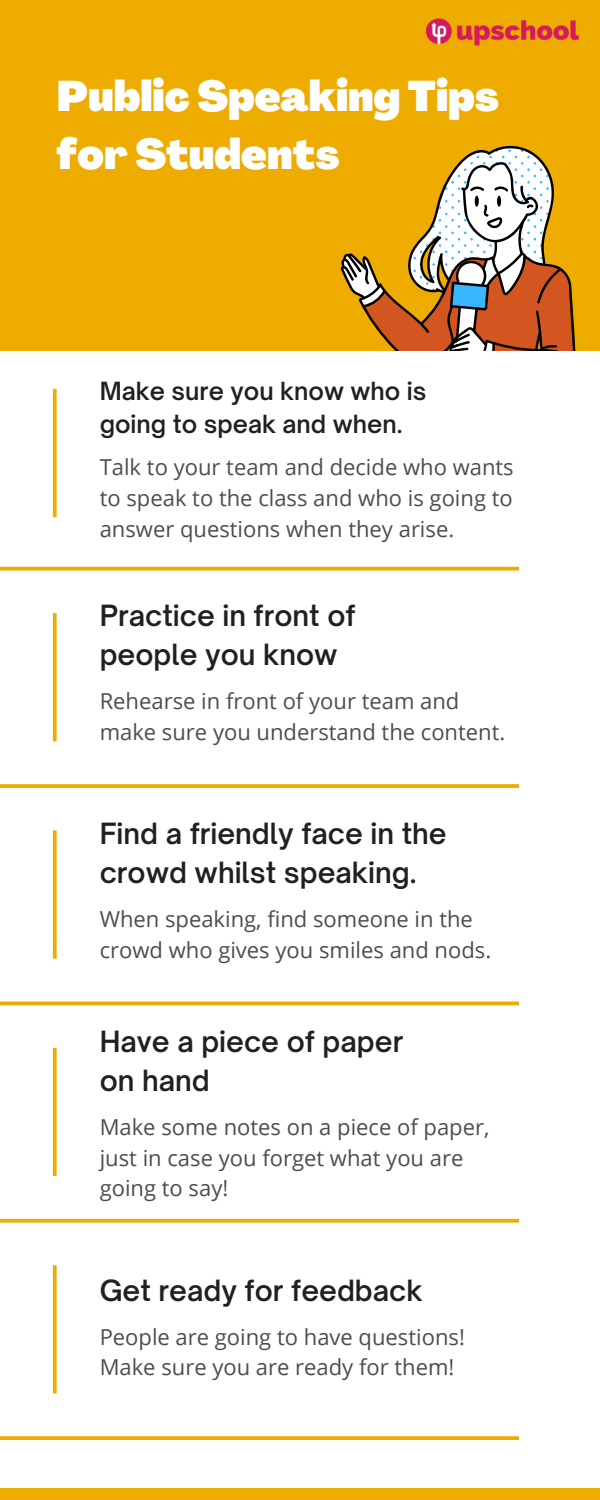
<style>
.page{position:relative;width:600px;height:1500px;background:#eeab00}
.page>*{position:absolute;margin:0;border:0;box-sizing:border-box;transform-origin:0 0}
.t1{font:900 42px/58.5px "Agrandir";color:#fff}
.t2{font:600 28px/39px "Open Sauce One";color:#202020}
.t3{font:600 24px/33px "Open Sauce One";color:#202020}
.t4{font:22px/30.8px "Open Sans";color:#4d4d4d}
</style>
<div class="page">
<svg style="left:342px;top:145px;width:232px;height:206px"></svg>
<div style="left:0;top:351px;width:600px;height:1137px;background:#fff"></div>
<svg style="left:0;top:567px;width:519px;height:4px;fill:#eeab00"></svg>
<svg style="left:0;top:784px;width:519px;height:4px"></svg>
<hr style="left:0;top:1002px;width:519px;height:3px;background:#eeab00">
<svg style="left:0;top:1219px;width:519px;height:4px;fill:#eeab00"></svg>
<svg style="left:53px;top:389px;width:4px;height:128px"></svg>
<svg style="left:53px;top:613px;width:4px;height:128px"></svg>
<svg style="left:53px;top:830px;width:4px;height:129px"></svg>
<svg style="left:53px;top:1048px;width:4px;height:128px"></svg>
<svg style="left:53px;top:1265px;width:4px;height:128px"></svg>
<svg style="left:0;top:1436px;width:519px;height:4px;fill:#eeab00"></svg>
<img style="left:426px;top:18px;width:153px;height:28px">
<h1 class="t1" style="left:57px;top:71px;width:444px">Public Speaking Tips for Students</h1>
<p class="t3" style="left:100px;top:374px;width:328px">Make sure you know who is going to speak and when.</p>
<p class="t4" style="left:100px;top:451px;width:416px;text-align:justify">Talk to your team and decide who wants to speak to the class and who is going to answer questions when they arise.</p>
<p class="t2" style="left:100px;top:596px;width:257px">Practice in front of people you know</p>
<p class="t4" style="left:100px;top:685px;width:407px">Rehearse in front of your team and make sure you understand the content.</p>
<p class="t2" style="left:100px;top:814px;width:349px">Find a friendly face in the crowd whilst speaking.</p>
<p class="t4" style="left:100px;top:903px;width:393px">When speaking, find someone in the crowd who gives you smiles and nods.</p>
<p class="t2" style="left:100px;top:1022px;width:305px">Have a piece of paper on hand</p>
<p class="t4" style="left:100px;top:1111px;width:391px">Make some notes on a piece of paper, just in case you forget what you are going to say!</p>
<p class="t2" style="left:100px;top:1271px;width:325px">Get ready for feedback</p>
<p class="t4" style="left:100px;top:1321px;width:367px">People are going to have questions!<br>Make sure you are ready for them!</p>
</div>
